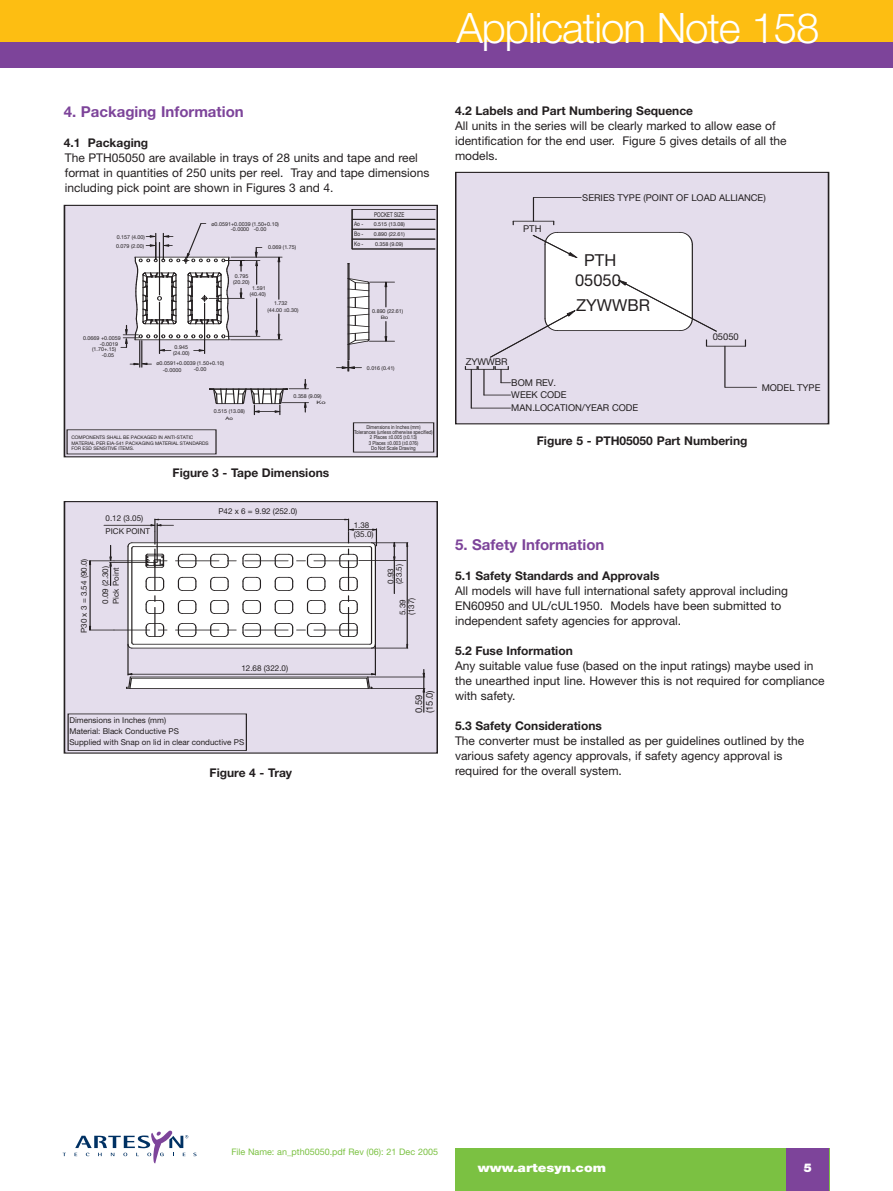
<style>
.page{position:relative;width:893px;height:1191px;background:#fff}
.page>*{position:absolute;margin:0;border:0;box-sizing:border-box;transform-origin:0 0}
.t1{font:300 42px "Helvetica Neue";letter-spacing:-.025em;color:#fff}
.t2{font:16.5px/20.4px "Helvetica Neue";color:#231f20;text-align:center}
.t3{font:700 15px "Helvetica Neue";color:#7d449a}
.t4{font:12px/15px "Helvetica Neue";color:#231f20}
.t5{font:700 12px "Helvetica Neue";color:#231f20}
.t6{font:900 12px "Helvetica Neue";color:#fff;scale:1.15 1}
.t7{font:900 12px "Helvetica Neue";color:#fff}
.t8{font:9.45px/10.8px "Helvetica Neue";color:#231f20}
.t9{font:9px "Helvetica Neue";color:#7bc142}
.t10{font:8.1px/10.8px "Helvetica Neue";color:#231f20}
.t11{font:6.6px "Helvetica Neue";color:#231f20;scale:.71 1}
.t12{font:6.15px "Helvetica Neue";color:#231f20;scale:.79 1}
.t13{font:5.4px/6.6px "Helvetica Neue";color:#231f20}
.t14{font:5.4px/5.4px "Helvetica Neue";color:#231f20;text-align:center;scale:.83 1}
.t15{font:5.25px "Helvetica Neue";color:#231f20}
.t16{font:4.8px "Helvetica Neue";color:#231f20}
.t17{font:4.65px "Helvetica Neue";color:#231f20;scale:1.32 1}
.t18{font:4.65px "Helvetica Neue";color:#231f20;scale:1.59 1}
</style>
<div class="page">
<div style="left:455px;top:1148px;width:374px;height:43px;background:#7bc142"></div>
<div style="left:0;top:0;width:893px;height:43px;background:#fdbe12"></div>
<svg style="left:75px;top:1130px;width:122px;height:33px"></svg>
<div style="left:787px;top:1148px;width:42px;height:43px;background:#7d449a"></div>
<div style="left:0;top:43px;width:893px;height:25px;background:#7d449a"></div>
<div style="left:64px;top:205px;width:373px;height:252px;background:#e4ddec"></div>
<div style="left:64px;top:205px;width:374px;height:252px;border:1px solid #231f20"></div>
<hr style="left:352px;top:209px;width:83px;height:1px;background:#231f20">
<hr style="left:352px;top:209px;width:1px;height:40px;background:#231f20">
<hr style="left:352px;top:219px;width:83px;height:1px;background:#231f20">
<hr style="left:352px;top:229px;width:83px;height:1px;background:#231f20">
<hr style="left:352px;top:239px;width:83px;height:1px;background:#231f20">
<hr style="left:352px;top:249px;width:83px;height:1px;background:#231f20">
<svg style="left:209px;top:379px;width:99px;height:36px"></svg>
<svg style="left:337px;top:263px;width:57px;height:108px"></svg>
<hr style="left:231px;top:257px;width:51px;height:1px;background:#231f20">
<hr style="left:231px;top:339px;width:51px;height:1px;background:#231f20">
<hr style="left:278px;top:262px;width:1px;height:37px;background:#231f20">
<svg style="left:277px;top:257px;width:4px;height:5px"></svg>
<svg style="left:277px;top:314px;width:4px;height:25px"></svg>
<svg style="left:121px;top:223px;width:141px;height:144px"></svg>
<div style="left:64px;top:501px;width:373px;height:252px;background:#e4ddec"></div>
<div style="left:64px;top:501px;width:374px;height:252px;border:1px solid #231f20"></div>
<svg style="left:422px;top:669px;width:3px;height:43px"></svg>
<hr style="left:368px;top:676px;width:57px;height:1px;background:#231f20">
<hr style="left:372px;top:688px;width:53px;height:1px;background:#231f20">
<hr style="left:128px;top:644px;width:1px;height:31px;background:#231f20">
<hr style="left:375px;top:644px;width:1px;height:31px;background:#231f20">
<svg style="left:126px;top:673px;width:250px;height:16px;background:#cac8cc"></svg>
<hr style="left:132px;top:648px;width:240px;height:1px;background:#231f20">
<hr style="left:372px;top:542px;width:36px;height:1px;background:#231f20">
<hr style="left:372px;top:648px;width:36px;height:1px;background:#231f20">
<hr style="left:407px;top:546px;width:1px;height:98px;background:#231f20">
<svg style="left:89px;top:519px;width:288px;height:129px"></svg>
<hr style="left:359px;top:560px;width:47px;height:1px;background:#231f20">
<hr style="left:394px;top:560px;width:1px;height:33px;background:#231f20">
<svg style="left:393px;top:542px;width:3px;height:19px"></svg>
<div style="left:456px;top:172px;width:372px;height:252px;background:#e4ddec"></div>
<div style="left:455px;top:172px;width:374px;height:252px;border:1px solid #231f20"></div>
<hr style="left:471px;top:369px;width:1px;height:39px;background:#231f20">
<hr style="left:471px;top:408px;width:39px;height:1px;background:#231f20">
<svg style="left:465px;top:366px;width:45px;height:30px"></svg>
<hr style="left:707px;top:346px;width:38px;height:1px;background:#231f20">
<hr style="left:725px;top:346px;width:1px;height:41px;background:#231f20">
<hr style="left:725px;top:387px;width:31px;height:1px;background:#231f20">
<hr style="left:533px;top:197px;width:48px;height:1px;background:#231f20">
<svg style="left:533px;top:197px;width:1px;height:24px"></svg>
<hr style="left:513px;top:221px;width:41px;height:1px;background:#231f20">
<svg style="left:490px;top:232px;width:228px;height:126px"></svg>
<h1 class="t1" style="left:456px;top:13px;width:364px">Application Note 158</h1>
<p class="t3" style="left:64px;top:106px;width:181px">4. Packaging Information</p>
<p class="t5" style="left:64px;top:138px;width:86px">4.1 Packaging</p>
<p class="t4" style="left:65px;top:151px;width:366px">The PTH05050 are available in trays of 28 units and tape and reel format in quantities of 250 units per reel. Tray and tape dimensions including pick point are shown in Figures 3 and 4.</p>
<p class="t13" style="left:120px;top:234px;width:27px">.157 (4.00)</p>
<p class="t13" style="left:116px;top:243px;width:30px">0.079 (2.00)</p>
<p class="t13" style="left:100px;top:336px;width:23px;line-height:5.4px;text-indent:-14px">.0669 +0.0059 -0.0019</p>
<p class="t13" style="left:102px;top:347px;width:16px;line-height:5.2px;text-indent:-8px">1.70+.15) -0.05</p>
<p class="t13" style="left:215px;top:221px;width:66px">0.0591+0.0039 (1.50+0.10)</p>
<p class="t13" style="left:254px;top:226px;width:14px">-0.00</p>
<p class="t13" style="left:233px;top:226px;width:18px">0.0000</p>
<p class="t13" style="left:271px;top:245px;width:27px">.069 (1.75)</p>
<p class="t13" style="left:233px;top:273px;width:18px;text-align:right">.795 (20.20)</p>
<p class="t13" style="left:251px;top:285px;width:16px;text-align:right">.591<br>40.40)</p>
<p class="t13" style="left:173px;top:344px;width:18px">0.945 (24.00)</p>
<p class="t13" style="left:165px;top:361px;width:61px;line-height:6.1px;text-indent:-5px">0.0591+0.0039 (1.50+0.10)<br>0.0000</p>
<p class="t13" style="left:194px;top:366px;width:14px">-0.00</p>
<p class="t13" style="left:214px;top:408px;width:33px">0.515 (13.08)</p>
<p class="t17" style="left:225px;top:416px;width:5px">A</p>
<p class="t13" style="left:267px;top:300px;width:33px;text-indent:7px">1.732 (44.00 0.30)</p>
<p class="t13" style="left:296px;top:393px;width:27px">.358 (9.09)</p>
<p class="t18" style="left:317px;top:401px;width:7px">Ko</p>
<p class="t16" style="left:71px;top:436px;width:124px">COMPONENTS SHALL BE PACKAGED IN ANTI-STATIC</p>
<p class="t16" style="left:76px;top:441px;width:135px">ATERIAL PER EIA-541 PACKAGING MATERIAL STANDARDS</p>
<p class="t16" style="left:71px;top:447px;width:64px">FOR ESD SENSITIVE ITEMS.</p>
<p class="t10" style="left:79px;top:633px;width:76px;rotate:-90deg">P30 x 3 3 54 (90 0)</p>
<p class="t10" style="left:106px;top:512px;width:46px;line-height:12.8px">0.12 (3.05)<br>PICK POINT</p>
<p class="t10" style="left:101px;top:604px;width:39px;rotate:-90deg">0 09 (2 30)<br>Pick Point</p>
<p class="t5" style="left:173px;top:468px;width:158px">Figure 3 - Tape Dimensions</p>
<p class="t10" style="left:218px;top:507px;width:80px">P42 x 6 = 9.92 (252.0)</p>
<p class="t10" style="left:241px;top:663px;width:48px">12.68 (322.0)</p>
<p class="t10" style="left:69px;top:715px;width:176px">Dimensions in Inches (mm)<br>Material: Black Conductive PS<br>Supplied with Snap on lid in clear conductive PS</p>
<p class="t5" style="left:210px;top:768px;width:84px">Figure 4 - Tray</p>
<p class="t11" style="left:377px;top:212px;width:40px">OCKET SIZE</p>
<p class="t12" style="left:357px;top:222px;width:9px">o -</p>
<p class="t13" style="left:377px;top:222px;width:30px">.515 (13.08)</p>
<p class="t12" style="left:354px;top:232px;width:13px">Bo -</p>
<p class="t13" style="left:377px;top:232px;width:30px">.890 (22.61)</p>
<p class="t12" style="left:354px;top:242px;width:13px">Ko -</p>
<p class="t13" style="left:375px;top:241px;width:30px">0.358 (9.09)</p>
<p class="t13" style="left:375px;top:308px;width:30px">.890 (22.61)</p>
<p class="t17" style="left:381px;top:316px;width:7px">Bo</p>
<p class="t15" style="left:367px;top:366px;width:29px">0.016 (0.41)</p>
<p class="t14" style="left:356px;top:424px;width:94px">imensions in Inches (mm)<br>olerances (unless otherwise spec ied)<br>2 Places 0.005 ( 0.13)<br>Places 0.003 ( 0.076)<br>Do Not Scale Drawing</p>
<p class="t10" style="left:354px;top:521px;width:21px;line-height:9.4px">1.38 (35.0)</p>
<p class="t10" style="left:387px;top:584px;width:21px;line-height:8.6px;rotate:-90deg">0 93 (23 5)</p>
<p class="t10" style="left:399px;top:615px;width:19px;line-height:8.6px;rotate:-90deg">5 39 (137)</p>
<p class="t8" style="left:414px;top:713px;width:25px;rotate:-90deg">0 59 (15 0)</p>
<p class="t5" style="left:455px;top:106px;width:240px">4.2 Labels and Part Numbering Sequence</p>
<p class="t4" style="left:455px;top:119px;width:333px">All units in the series will be clearly marked to allow ease of identification for the end user. Figure 5 gives details of all the models.</p>
<p class="t8" style="left:523px;top:224px;width:20px">PTH</p>
<p class="t8" style="left:466px;top:357px;width:44px">ZYWWBR</p>
<p class="t8" style="left:582px;top:193px;width:185px">SERIES TYPE (POINT OF LOAD ALLIANCE)</p>
<h2 class="t2" style="left:575px;top:251px;width:47px">PTH<br>05050</h2>
<h2 class="t2" style="left:576px;top:296px;width:75px">ZYWWBR</h2>
<p class="t8" style="left:713px;top:332px;width:28px">05050</p>
<p class="t8" style="left:511px;top:378px;width:57px;line-height:11.9px">BOM REV.<br>WEEK CODE</p>
<p class="t8" style="left:511px;top:403px;width:128px">MAN.LOCATION/YEAR CODE</p>
<p class="t5" style="left:537px;top:436px;width:212px">Figure 5 - PTH05050 Part Numbering</p>
<p class="t8" style="left:762px;top:383px;width:60px">MODEL TYPE</p>
<p class="t3" style="left:455px;top:539px;width:151px">5. Safety Information</p>
<p class="t5" style="left:455px;top:571px;width:206px">5.1 Safety Standards and Approvals</p>
<p class="t4" style="left:455px;top:584px;width:335px">All models will have full international safety approval including<br>EN60950 and UL/cUL1950. Models have been submitted to independent safety agencies for approval.</p>
<p class="t5" style="left:455px;top:646px;width:119px">5.2 Fuse Information</p>
<p class="t4" style="left:455px;top:659px;width:371px">Any suitable value fuse (based on the input ratings) maybe used in the unearthed input line. However this is not required for compliance with safety.</p>
<p class="t5" style="left:455px;top:721px;width:148px">5.3 Safety Considerations</p>
<p class="t4" style="left:455px;top:734px;width:351px">The converter must be installed as per guidelines outlined by the various safety agency approvals, if safety agency approval is required for the overall system.</p>
<p class="t9" style="left:231px;top:1148px;width:208px">File Name: an_pth05050.pdf Rev (06): 21 Dec 2005</p>
<p class="t6" style="left:478px;top:1163px;width:113px">www.artesyn.com</p>
<p class="t7" style="left:804px;top:1163px;width:10px">5</p>
</div>
